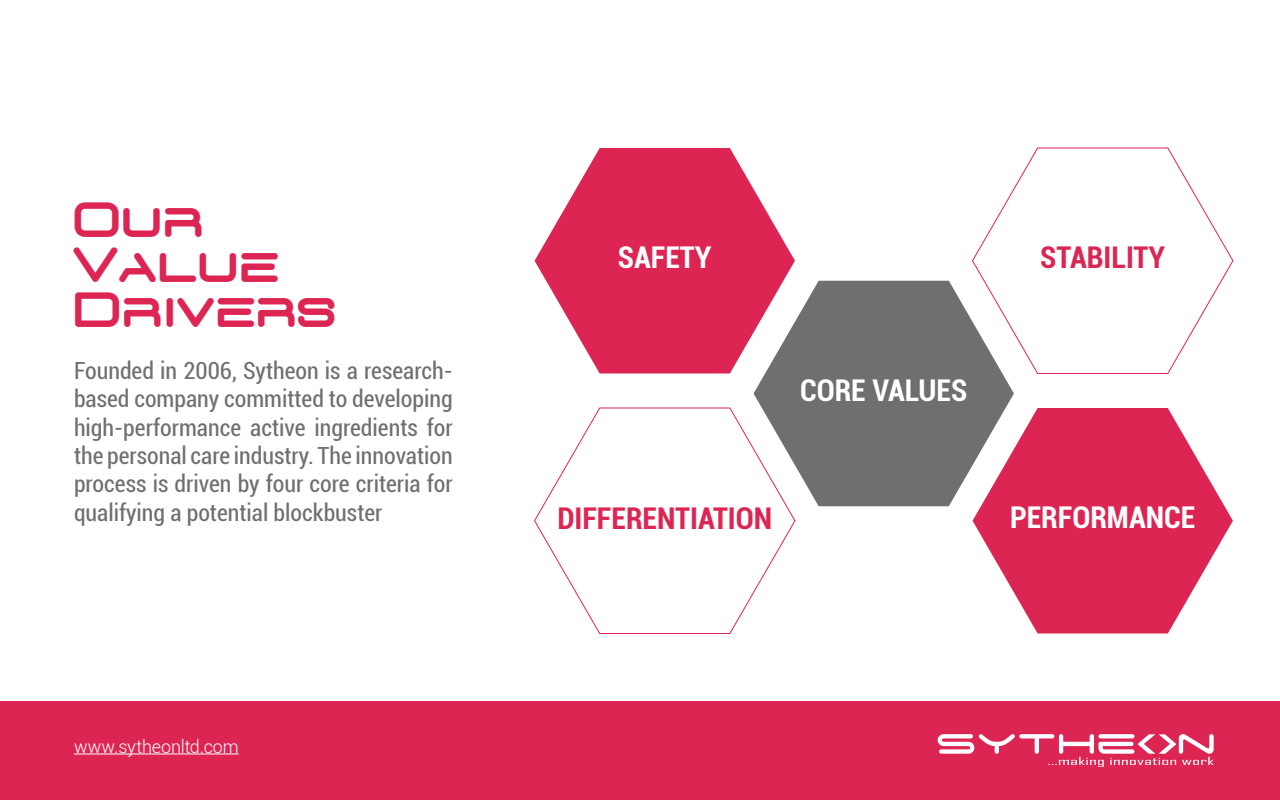
<style>
.page{position:relative;width:1280px;height:800px;background:#fff}
.page>*{position:absolute;margin:0;border:0;box-sizing:border-box;transform-origin:0 0}
.t1{font:48px/45.1px "D3 Euronism Bold";letter-spacing:.075em;color:#dd2553}
.t2{font:700 condensed 30px "Roboto";color:#fff}
.t3{font:700 condensed 30px "Roboto";color:#dd2553}
.t4{font:condensed 23.6px/28.4px "Roboto";color:#706f6f;text-align:justify}
.t5{font:300 18px "Roboto";letter-spacing:-.01em;color:#fff}
</style>
<div class="page">
<svg style="left:535px;top:148px;width:260px;height:226px;fill:#dd2553"></svg>
<svg style="left:972px;top:147px;width:262px;height:227px"></svg>
<svg style="left:754px;top:281px;width:260px;height:225px;fill:#706f6f"></svg>
<svg style="left:534px;top:407px;width:262px;height:227px"></svg>
<svg style="left:973px;top:408px;width:260px;height:226px;fill:#dd2553"></svg>
<div style="left:0;top:701px;width:1280px;height:99px;background:#dd2553"></div>
<hr style="left:74px;top:754px;width:165px;height:1px;background:#fff">
<svg style="left:937px;top:734px;width:277px;height:33px"></svg>
<h1 class="t1" style="left:74px;top:201px;width:261px">Our<br>Value<br>Drivers</h1>
<p class="t4" style="left:74px;top:356px;width:380px">Founded in 2006, Sytheon is a research&shy;based company committed to developing high-performance active ingredients for the personal care industry. The innovation process is driven by four core criteria for qualifying a potential blockbuster</p>
<p class="t5" style="left:74px;top:734px;width:166px">www.sytheonltd.com</p>
<p class="t2" style="left:618px;top:237px;width:95px">SAFETY</p>
<p class="t2" style="left:800px;top:369px;width:169px">CORE VALUES</p>
<p class="t3" style="left:557px;top:497px;width:216px">DIFFERENTIATION</p>
<p class="t3" style="left:1040px;top:237px;width:127px">STABILITY</p>
<p class="t2" style="left:1010px;top:497px;width:187px">PERFORMANCE</p>
</div>
